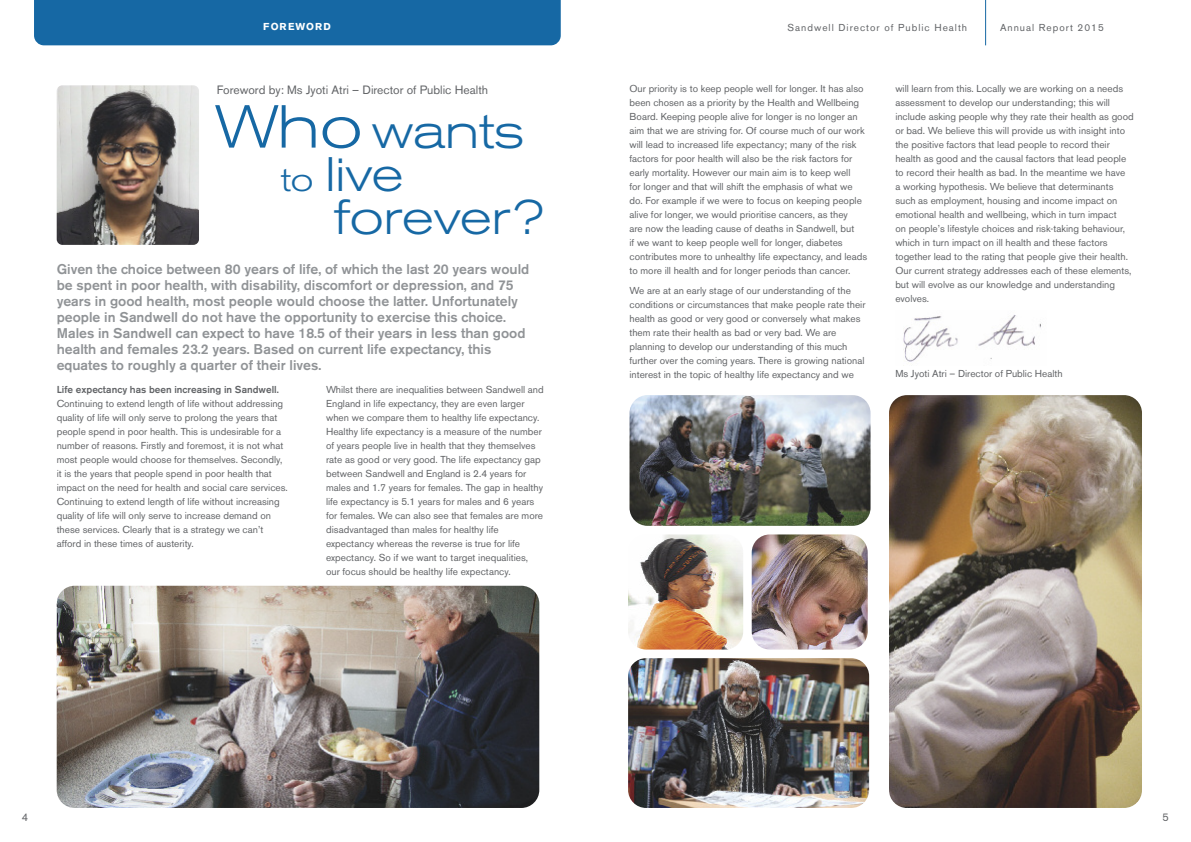
<style>
.page{position:relative;width:1191px;height:842px;background:#fff}
.page>*{position:absolute;margin:0;border:0;box-sizing:border-box;transform-origin:0 0}
.t1{font:300 expanded 48px/43px "Akzidenz Grotesk BE";color:#1668a4}
.t2{font:500 14px/16px "Akzidenz Grotesk BE";color:#909396}
.t3{font:12px "Akzidenz Grotesk BE";color:#626467}
.t4{font:11px "Akzidenz Grotesk BE";color:#626467}
.t5{font:10px/14px "Akzidenz Grotesk BE";color:#626467}
.t6{font:10px "Akzidenz Grotesk BE";letter-spacing:.1em;color:#626467}
.t7{font:500 10px "Akzidenz Grotesk BE";color:#626467}
.t8{font:700 10px "Akzidenz Grotesk BE";letter-spacing:.1em;color:#fff}
.s1{font-size:60px}
.s2{font-size:32px}
</style>
<div class="page">
<img style="left:889px;top:395px;width:253px;height:413px;border-radius:18px">
<hr style="left:985px;top:0;width:1px;height:45px;background:#1668a4">
<div style="left:34px;top:0;width:527px;height:45px;background:#1668a4"></div>
<img style="left:57px;top:85px;width:142px;height:160px;border-radius:6px">
<img style="left:903px;top:315px;width:138px;height:47px">
<img style="left:57px;top:586px;width:482px;height:222px;border-radius:18px">
<img style="left:628px;top:658px;width:241px;height:150px;border-radius:18px">
<img style="left:629px;top:395px;width:241px;height:131px;border-radius:18px">
<img style="left:628px;top:534px;width:115px;height:115px;border-radius:18px">
<img style="left:751px;top:534px;width:116px;height:115px;border-radius:18px">
<p class="t8" style="left:263px;top:23px;width:69px">FOREWORD</p>
<p class="t6" style="left:787px;top:24px;width:181px">Sandwell Director of Public Health</p>
<p class="t6" style="left:1000px;top:24px;width:105px">Annual Report 2015</p>
<p class="t3" style="left:217px;top:85px;width:273px">Foreword by: Ms Jyoti Atri – Director of Public Health</p>
<h1 class="t1" style="left:281px;top:114px;width:245px;text-indent:-66px"><span class="s1">Who</span> wants <span class="s2">to</span> live</h1>
<h1 class="t1" style="left:334px;top:200px;width:213px">forever?</h1>
<p class="t2" style="left:57px;top:262px;width:474px">Given the choice between 80 years of life, of which the last 20 years would be spent in poor health, with disability, discomfort or depression, and 75 years in good health, most people would choose the latter. Unfortunately people in Sandwell do not have the opportunity to exercise this choice.<br>Males in Sandwell can expect to have 18.5 of their years in less than good health and females 23.2 years. Based on current life expectancy, this equates to roughly a quarter of their lives.</p>
<p class="t7" style="left:57px;top:386px;width:224px">Life expectancy has been increasing in Sandwell.</p>
<p class="t5" style="left:57px;top:398px;width:233px">Continuing to extend length of life without addressing quality of life will only serve to prolong the years that people spend in poor health. This is undesirable for a number of reasons. Firstly and foremost, it is not what most people would choose for themselves. Secondly, it is the years that people spend in poor health that impact on the need for health and social care services.<br>Continuing to extend length of life without increasing quality of life will only serve to increase demand on these services. Clearly that is a strategy we can’t afford in these times of austerity.</p>
<p class="t5" style="left:326px;top:384px;width:219px">Whilst there are inequalities between Sandwell and England in life expectancy, they are even larger when we compare them to healthy life expectancy.<br>Healthy life expectancy is a measure of the number of years people live in health that they themselves rate as good or very good. The life expectancy gap between Sandwell and England is 2.4 years for males and 1.7 years for females. The gap in healthy life expectancy is 5.1 years for males and 6 years for females. We can also see that females are more disadvantaged than males for healthy life expectancy whereas the reverse is true for life expectancy. So if we want to target inequalities, our focus should be healthy life expectancy.</p>
<p class="t5" style="left:629px;top:83px;width:239px">Our priority is to keep people well for longer. It has also been chosen as a priority by the Health and Wellbeing Board. Keeping people alive for longer is no longer an aim that we are striving for. Of course much of our work will lead to increased life expectancy; many of the risk factors for poor health will also be the risk factors for early mortality. However our main aim is to keep well<br>for longer and that will shift the emphasis of what we do. For example if we were to focus on keeping people alive for longer, we would prioritise cancers, as they<br>are now the leading cause of deaths in Sandwell, but<br>if we want to keep people well for longer, diabetes contributes more to unhealthy life expectancy, and leads to more ill health and for longer periods than cancer.</p>
<p class="t5" style="left:629px;top:285px;width:237px">We are at an early stage of our understanding of the conditions or circumstances that make people rate their health as good or very good or conversely what makes them rate their health as bad or very bad. We are planning to develop our understanding of this much further over the coming years. There is growing national interest in the topic of healthy life expectancy and we</p>
<p class="t5" style="left:895px;top:83px;width:240px">will learn from this. Locally we are working on a needs assessment to develop our understanding; this will include asking people why they rate their health as good or bad. We believe this will provide us with insight into the positive factors that lead people to record their health as good and the causal factors that lead people to record their health as bad. In the meantime we have<br>a working hypothesis. We believe that determinants such as employment, housing and income impact on emotional health and wellbeing, which in turn impact<br>on people’s lifestyle choices and risk-taking behaviour, which in turn impact on ill health and these factors together lead to the rating that people give their health.<br>Our current strategy addresses each of these elements, but will evolve as our knowledge and understanding evolves.</p>
<p class="t5" style="left:895px;top:368px;width:169px">Ms Jyoti Atri – Director of Public Health</p>
<p class="t4" style="left:22px;top:814px;width:8px">4</p>
<p class="t4" style="left:1162px;top:814px;width:8px">5</p>
</div>
